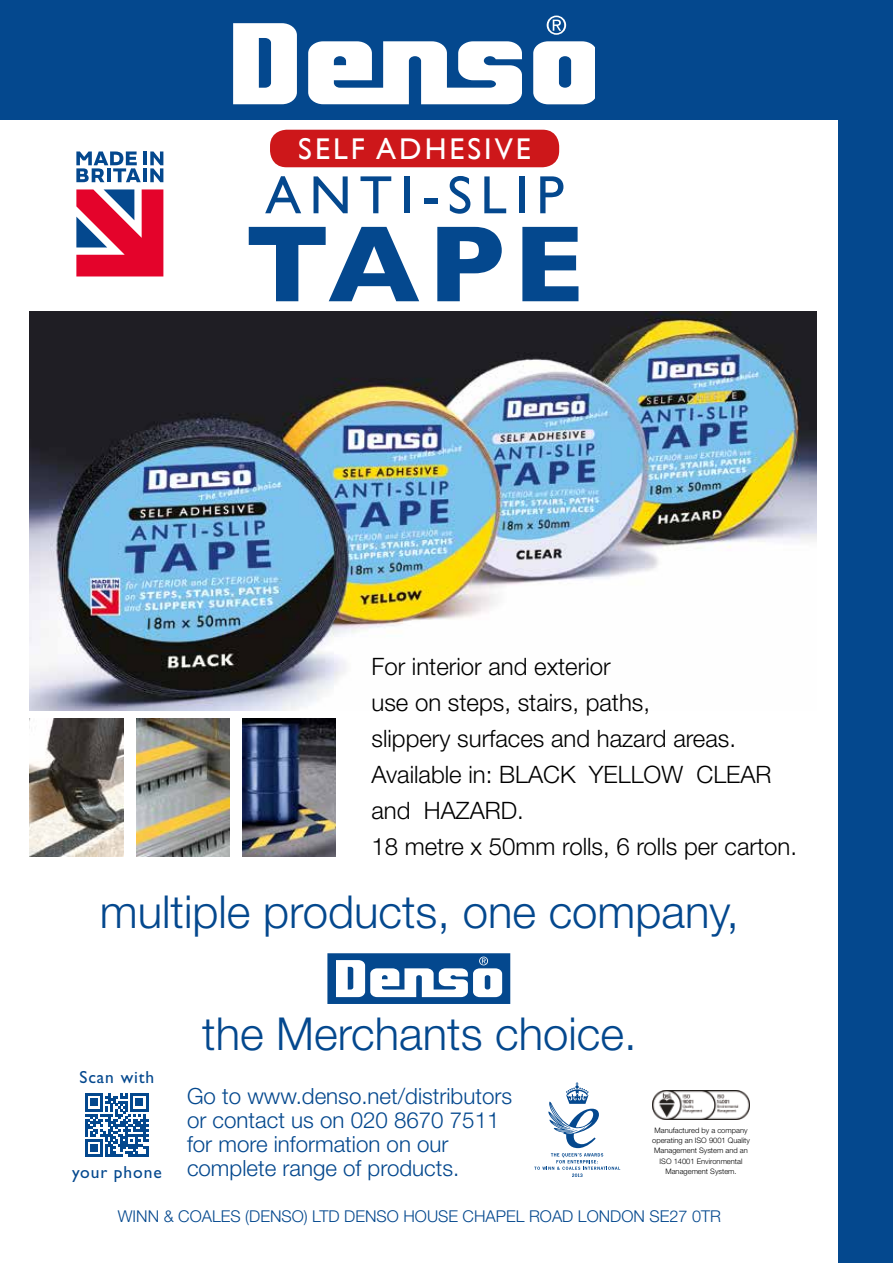
<style>
.page{position:relative;width:893px;height:1263px;background:#fff}
.page>*{position:absolute;margin:0;border:0;box-sizing:border-box;transform-origin:0 0}
.t1{font:700 109.95px "Gill Sans";color:#04488e}
.t2{font:54px "Gill Sans";letter-spacing:.15em;color:#04488e}
.t3{font:300 45.45px "Helvetica Neue";color:#04488e}
.t4{font:30px "Gill Sans";letter-spacing:.1em;color:#fff}
.t5{font:300 24px/36px "Helvetica Neue";color:#000}
.t6{font:300 22.35px/24px "Helvetica Neue";color:#04488e}
.t7{font:17.55px "Gill Sans Std";letter-spacing:.05em;color:#04488e}
.t8{font:300 16.35px "Helvetica Neue";color:#04488e}
.t9{font:300 7.5px/10.5px "Helvetica Neue";color:#000;text-align:center}
</style>
<div class="page">
<img style="left:30px;top:311px;width:786px;height:400px">
<div style="left:0;top:0;width:893px;height:119px;background:#04488e"></div>
<svg style="left:233px;top:15px;width:362px;height:90px"></svg>
<svg style="left:76px;top:189px;width:87px;height:87px"></svg>
<hr style="left:144px;top:151px;width:3px;height:14px;background:#04488e">
<svg style="left:76px;top:151px;width:65px;height:31px"></svg>
<hr style="left:143px;top:168px;width:4px;height:14px;background:#04488e">
<svg style="left:150px;top:151px;width:13px;height:31px"></svg>
<svg style="left:534px;top:1082px;width:86px;height:95px"></svg>
<div style="left:839px;top:0;width:54px;height:1263px;background:#04488e"></div>
<svg style="left:327px;top:953px;width:183px;height:51px"></svg>
<div style="left:270px;top:130px;width:289px;height:37px;background:#cd171a;border-radius:17px"></div>
<img style="left:652px;top:1090px;width:97px;height:29px">
<svg style="left:85px;top:1093px;width:63px;height:64px"></svg>
<img style="left:30px;top:719px;width:93px;height:138px">
<img style="left:136px;top:719px;width:94px;height:138px">
<img style="left:242px;top:719px;width:94px;height:138px">
<p class="t4" style="left:298px;top:131px;width:234px">SELF ADHESIVE</p>
<h2 class="t2" style="left:265px;top:164px;width:300px">ANTI-SLIP</h2>
<h1 class="t1" style="left:245px;top:200px;width:341px">TAPE</h1>
<p class="t5" style="left:371px;top:648px;width:427px">For interior and exterior<br>use on steps, stairs, paths,<br>slippery surfaces and hazard areas.<br>Available in: BLACK YELLOW CLEAR and HAZARD.<br>18 metre x 50mm rolls, 6 rolls per carton.</p>
<h3 class="t3" style="left:100px;top:884px;width:641px">multiple products, one company,</h3>
<p class="t7" style="left:80px;top:1067px;width:76px">Scan with</p>
<p class="t7" style="left:72px;top:1162px;width:91px">your phone</p>
<h3 class="t3" style="left:202px;top:1006px;width:436px">the Merchants choice.</h3>
<p class="t6" style="left:187px;top:1083px;width:327px">Go to www.denso.net/distributors or contact us on 020 8670 7511 for more information on our complete range of products.</p>
<p class="t9" style="left:652px;top:1124px;width:99px">Manufactured by a company operating an ISO 9001 Quality<br>Management System and an<br>ISO 14001 Environmental<br>Management System.</p>
<p class="t8" style="left:118px;top:1206px;width:605px">WINN &amp; COALES (DENSO) LTD DENSO HOUSE CHAPEL ROAD LONDON SE27 0TR</p>
</div>
